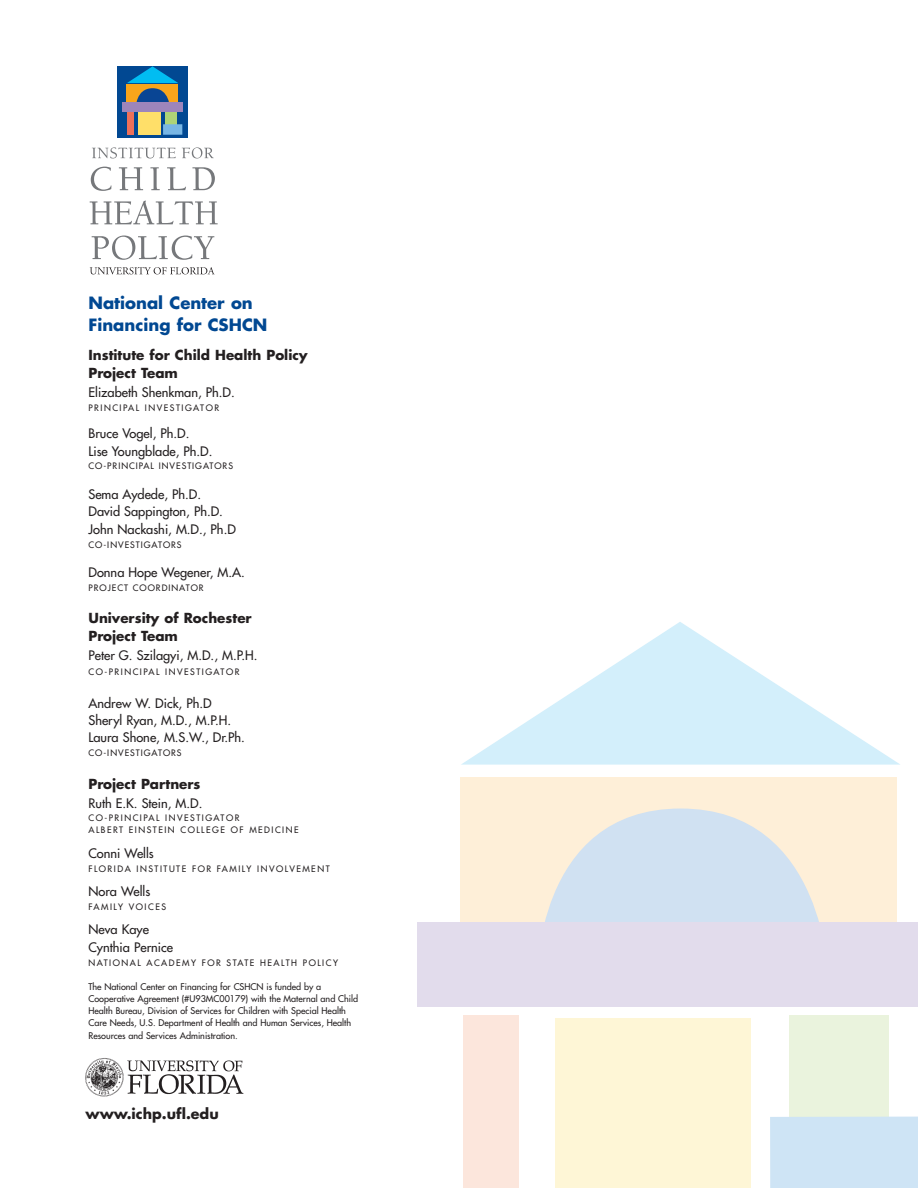
<style>
.page{position:relative;width:918px;height:1188px;background:#fff}
.page>*{position:absolute;margin:0;border:0;box-sizing:border-box;transform-origin:0 0}
.t1{font:700 16.5px/21.5px "Futura";color:#014892}
.t2{font:700 14.25px "Futura";color:#231f20}
.t3{font:700 13.5px/17.9px "Futura";color:#231f20}
.t4{font:12.75px/17.4px "Futura";color:#231f20}
.t5{font:9px/12.3px "Futura";color:#231f20}
.t6{font:8.7px/11.9px "Futura";letter-spacing:.175em;color:#231f20}
.t7{font:8.7px "Futura";letter-spacing:.115em;color:#231f20}
</style>
<div class="page">
<svg style="left:92px;top:147px;width:84px;height:11px"></svg>
<svg style="left:182px;top:147px;width:32px;height:11px"></svg>
<svg style="left:91px;top:167px;width:20px;height:24px"></svg>
<svg style="left:119px;top:167px;width:24px;height:23px"></svg>
<svg style="left:150px;top:167px;width:10px;height:23px"></svg>
<svg style="left:167px;top:167px;width:19px;height:23px"></svg>
<svg style="left:192px;top:167px;width:23px;height:23px"></svg>
<svg style="left:90px;top:201px;width:128px;height:23px"></svg>
<svg style="left:92px;top:236px;width:122px;height:24px"></svg>
<div style="left:117px;top:66px;width:71px;height:71px;background:#014892"></div>
<div style="left:127px;top:112px;width:7px;height:23px;background:#ee7059"></div>
<div style="left:165px;top:112px;width:12px;height:13px;background:#aed476"></div>
<div style="left:163px;top:124px;width:19px;height:11px;background:#78b6e4"></div>
<svg style="left:127px;top:66px;width:51px;height:36px"></svg>
<div style="left:138px;top:113px;width:23px;height:22px;background:#ffdf69"></div>
<div style="left:122px;top:102px;width:60px;height:9px;background:#9d85bb"></div>
<svg style="left:90px;top:267px;width:124px;height:7px"></svg>
<div style="left:463px;top:1015px;width:55px;height:173px;background:#fce6dc"></div>
<div style="left:461px;top:777px;width:436px;height:181px;background:#feefd8"></div>
<svg style="left:534px;top:809px;width:295px;height:114px;fill:#d0e1f2"></svg>
<div style="left:789px;top:1015px;width:99px;height:106px;background:#eaf3dd"></div>
<div style="left:770px;top:1117px;width:148px;height:71px;background:#cee4f5"></div>
<svg style="left:461px;top:622px;width:439px;height:143px"></svg>
<div style="left:555px;top:1019px;width:196px;height:169px;background:#fef6d6"></div>
<div style="left:417px;top:923px;width:501px;height:84px;background:#e2dcec"></div>
<img style="left:85px;top:1058px;width:159px;height:39px">
<p class="t1" style="left:88px;top:294px;width:180px">National Center on<br>Financing for CSHCN</p>
<p class="t3" style="left:88px;top:348px;width:221px">Institute for Child Health Policy<br>Project Team</p>
<p class="t4" style="left:88px;top:385px;width:148px">Elizabeth Shenkman, Ph.D.</p>
<p class="t6" style="left:88px;top:403px;width:132px">PRINCIPAL INVESTIGATOR</p>
<p class="t4" style="left:88px;top:426px;width:125px">Bruce Vogel, Ph.D.<br>Lise Youngblade, Ph.D.</p>
<p class="t7" style="left:88px;top:462px;width:146px">CO-PRINCIPAL INVESTIGATORS</p>
<p class="t4" style="left:88px;top:486px;width:149px">Sema Aydede, Ph.D.<br>David Sappington, Ph.D.<br>John Nackashi, M.D., Ph.D</p>
<p class="t7" style="left:88px;top:540px;width:95px">CO-INVESTIGATORS</p>
<p class="t4" style="left:88px;top:565px;width:158px">Donna Hope Wegener, M.A.</p>
<p class="t7" style="left:88px;top:583px;width:117px">PROJECT COORDINATOR</p>
<p class="t3" style="left:88px;top:610px;width:165px">University of Rochester<br>Project Team</p>
<p class="t4" style="left:88px;top:648px;width:170px">Peter G. Szilagyi, M.D., M.P.H.</p>
<p class="t6" style="left:88px;top:667px;width:152px">CO-PRINCIPAL INVESTIGATOR</p>
<p class="t4" style="left:88px;top:695px;width:158px">Andrew W. Dick, Ph.D<br>Sheryl Ryan, M.D., M.P.H.<br>Laura Shone, M.S.W., Dr.Ph.</p>
<p class="t7" style="left:88px;top:749px;width:95px">CO-INVESTIGATORS</p>
<p class="t3" style="left:88px;top:776px;width:114px">Project Partners</p>
<p class="t4" style="left:88px;top:795px;width:115px">Ruth E.K. Stein, M.D.</p>
<p class="t6" style="left:88px;top:813px;width:212px">CO-PRINCIPAL INVESTIGATOR<br>ALBERT EINSTEIN COLLEGE OF MEDICINE</p>
<p class="t4" style="left:88px;top:845px;width:67px">Conni Wells</p>
<p class="t6" style="left:88px;top:863px;width:243px">FLORIDA INSTITUTE FOR FAMILY INVOLVEMENT</p>
<p class="t4" style="left:88px;top:883px;width:63px">Nora Wells</p>
<p class="t6" style="left:88px;top:901px;width:79px">FAMILY VOICES</p>
<p class="t4" style="left:88px;top:922px;width:86px">Neva Kaye<br>Cynthia Pernice</p>
<p class="t6" style="left:88px;top:957px;width:251px">NATIONAL ACADEMY FOR STATE HEALTH POLICY</p>
<p class="t5" style="left:88px;top:981px;width:271px">The National Center on Financing for CSHCN is funded by a Cooperative Agreement (#U93MC00179) with the Maternal and Child Health Bureau, Division of Services for Children with Special Health Care Needs, U.S. Department of Health and Human Services, Health Resources and Services Administration.</p>
<p class="t2" style="left:86px;top:1107px;width:135px">www.ichp.ufl.edu</p>
</div>
